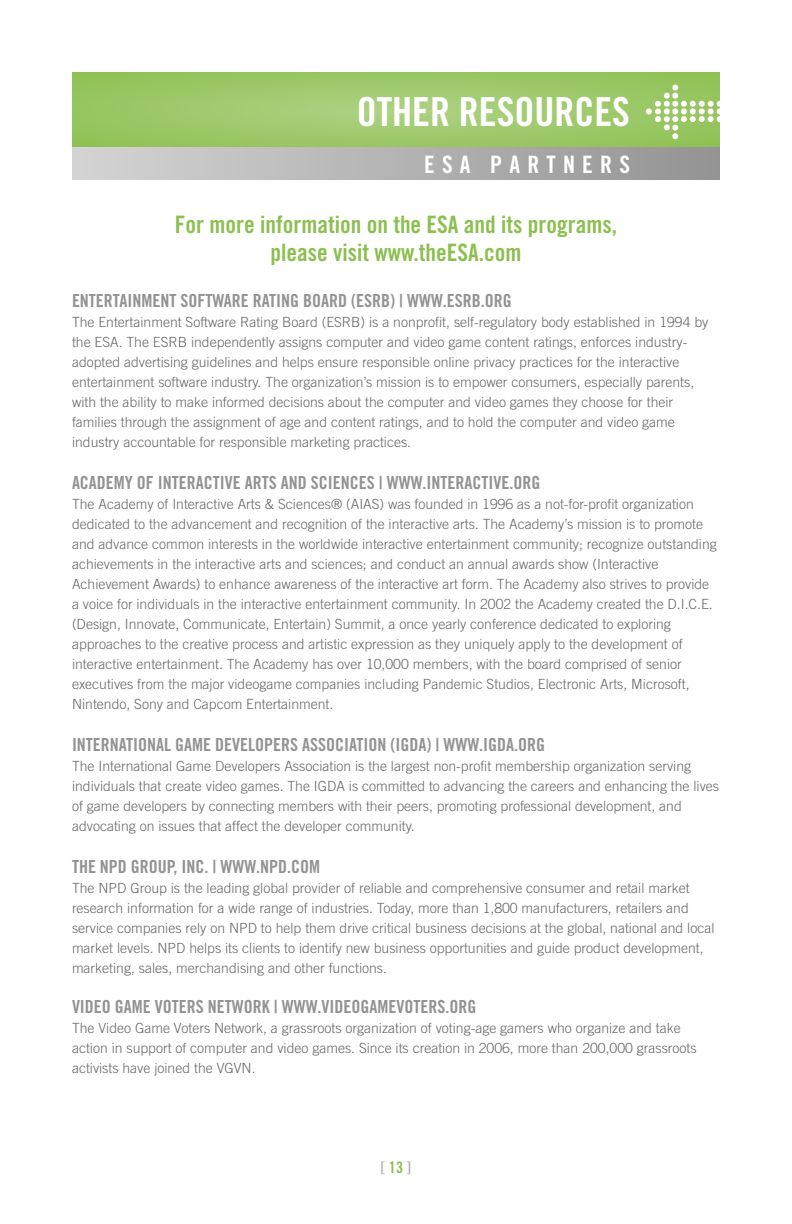
<style>
.page{position:relative;width:792px;height:1224px;background:#fff}
.page>*{position:absolute;margin:0;border:0;box-sizing:border-box;transform-origin:0 0}
.t1{font:40px "Trade Gothic LT Std Bd Cn 20";color:#fff}
.t2{font:24px/28px "Trade Gothic LT Std Bd Cn 20";color:#8cbf50;text-align:center}
.t3{font:24px "Trade Gothic LT Std Bd Cn 20";letter-spacing:.3em;color:#fff}
.t4{font:18px "Trade Gothic Bold Cond Twenty";color:#939393}
.t5{font:16px "Trade Gothic LT Std Bd Cn 20";color:#b4b3b3}
.t6{font:300 14px/20px "Trade Gothic LT Std";color:#686768}
.s1{color:#8cbf50}
</style>
<div class="page">
<svg style="left:72px;top:72px;width:648px;height:76px"></svg>
<div style="left:72px;top:148px;width:648px;height:31px;background:linear-gradient(to right,#d4d4d4,#949394)"></div>
<svg style="left:646px;top:85px;width:74px;height:54px"></svg>
<h1 class="t1" style="left:357px;top:97px;width:275px">OTHER RESOURCES</h1>
<h2 class="t3" style="left:424px;top:155px;width:207px">ESA PARTNERS</h2>
<h2 class="t2" style="left:175px;top:213px;width:444px">For more information on the ESA and its programs, please visit www.theESA.com</h2>
<p class="t4" style="left:72px;top:294px;width:441px">ENTERTAINMENT SOFTWARE RATING BOARD (ESRB) | WWW.ESRB.ORG</p>
<p class="t6" style="left:72px;top:314px;width:638px">The Entertainment Software Rating Board (ESRB) is a nonprofit, self-regulatory body established in 1994 by the ESA. The ESRB independently assigns computer and video game content ratings, enforces industry&shy;adopted advertising guidelines and helps ensure responsible online privacy practices for the interactive entertainment software industry. The organization’s mission is to empower consumers, especially parents, with the ability to make informed decisions about the computer and video games they choose for their families through the assignment of age and content ratings, and to hold the computer and video game industry accountable for responsible marketing practices.</p>
<p class="t4" style="left:72px;top:476px;width:470px">ACADEMY OF INTERACTIVE ARTS AND SCIENCES | WWW.INTERACTIVE.ORG</p>
<p class="t6" style="left:72px;top:496px;width:646px">The Academy of Interactive Arts &amp; Sciences® (AIAS) was founded in 1996 as a not-for-profit organization dedicated to the advancement and recognition of the interactive arts. The Academy’s mission is to promote and advance common interests in the worldwide interactive entertainment community; recognize outstanding achievements in the interactive arts and sciences; and conduct an annual awards show (Interactive Achievement Awards) to enhance awareness of the interactive art form. The Academy also strives to provide a voice for individuals in the interactive entertainment community. In 2002 the Academy created the D.I.C.E. (Design, Innovate, Communicate, Entertain) Summit, a once yearly conference dedicated to exploring approaches to the creative process and artistic expression as they uniquely apply to the development of interactive entertainment. The Academy has over 10,000 members, with the board comprised of senior executives from the major videogame companies including Pandemic Studios, Electronic Arts, Microsoft, Nintendo, Sony and Capcom Entertainment.</p>
<p class="t4" style="left:72px;top:738px;width:475px">INTERNATIONAL GAME DEVELOPERS ASSOCIATION (IGDA) | WWW.IGDA.ORG</p>
<p class="t6" style="left:72px;top:758px;width:649px">The International Game Developers Association is the largest non-profit membership organization serving individuals that create video games. The IGDA is committed to advancing the careers and enhancing the lives of game developers by connecting members with their peers, promoting professional development, and advocating on issues that affect the developer community.</p>
<p class="t4" style="left:72px;top:860px;width:250px">THE NPD GROUP, INC. | WWW.NPD.COM</p>
<p class="t6" style="left:72px;top:880px;width:644px">The NPD Group is the leading global provider of reliable and comprehensive consumer and retail market research information for a wide range of industries. Today, more than 1,800 manufacturers, retailers and service companies rely on NPD to help them drive critical business decisions at the global, national and local market levels. NPD helps its clients to identify new business opportunities and guide product development, marketing, sales, merchandising and other functions.</p>
<p class="t4" style="left:72px;top:1000px;width:406px">VIDEO GAME VOTERS NETWORK | WWW.VIDEOGAMEVOTERS.ORG</p>
<p class="t6" style="left:72px;top:1020px;width:626px">The Video Game Voters Network, a grassroots organization of voting-age gamers who organize and take action in support of computer and video games. Since its creation in 2006, more than 200,000 grassroots activists have joined the VGVN.</p>
<p class="t5" style="left:381px;top:1161px;width:32px">[<span class="s1">13</span>]</p>
</div>
